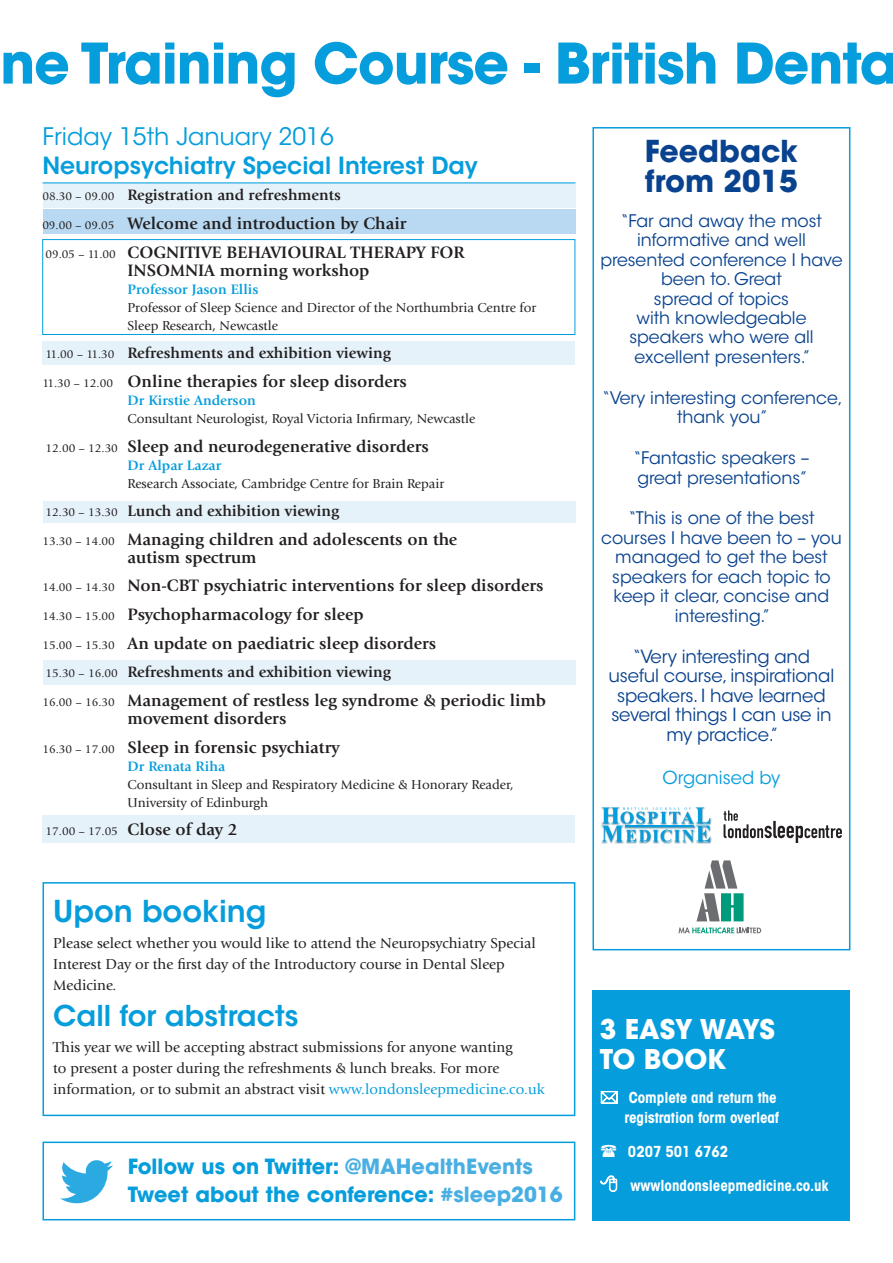
<style>
.page{position:relative;width:893px;height:1263px;background:#fff}
.page>*{position:absolute;margin:0;border:0;box-sizing:border-box;transform-origin:0 0}
.t1{font:700 55.5px "ITC Avant Garde Std";letter-spacing:-.02em;color:#069ddc}
.t2{font:700 30px/30px "ITC Avant Garde Std";color:#09428e}
.t3{font:600 30px "ITC Avant Garde Std";color:#069ddc}
.t4{font:600 28.5px "ITC Avant Garde Std";color:#069ddc}
.t5{font:700 27px/30px "ITC Avant Garde Std";color:#fff}
.t6{font:24px "ITC Avant Garde Std";color:#069ddc}
.t7{font:600 23.55px "ITC Avant Garde Std";color:#069ddc}
.t8{font:700 20.85px/28.7px "ITC Avant Garde Std";color:#069ddc}
.t9{font:18px/19.5px "ITC Avant Garde Std";letter-spacing:-.01em;color:#09428e;text-align:center}
.t10{font:17.85px "ITC Avant Garde Std";color:#069ddc}
.t11{font:700 17.25px/28.7px "Giovanni Std";color:#231f20}
.t12{font:17.25px/19.5px "ITC Avant Garde Std";color:#09428e;text-align:center}
.t13{font:700 15.75px "Giovanni Std";color:#231f20}
.t14{font:15px/21px "Giovanni Std";color:#231f20}
.t15{font:700 condensed 15px/19.8px "ITC Avant Garde Std";letter-spacing:-.005em;color:#fff}
.t16{font:700 14.25px "Giovanni Std";color:#069ddc}
.t17{font:13.5px/18px "Giovanni Std";color:#231f20}
.t18{font:12px "Giovanni Std";color:#231f20}
.s1{font-weight:400;font-size:12px}
.s2{font-weight:700;font-size:17.25px}
.s3{color:#069ddc}
.s4{color:#49afe3}
</style>
<div class="page">
<div style="left:42px;top:816px;width:533px;height:27px;background:#e6f2fa"></div>
<div style="left:43px;top:660px;width:532px;height:25px;background:#e6f2fa"></div>
<div style="left:42px;top:342px;width:533px;height:23px;background:#e6f2fa"></div>
<div style="left:43px;top:501px;width:532px;height:22px;background:#e6f2fa"></div>
<div style="left:43px;top:1141px;width:532px;height:79px;border:2px solid #069ddc"></div>
<div style="left:43px;top:882px;width:532px;height:234px;border:2px solid #069ddc"></div>
<div style="left:43px;top:185px;width:532px;height:23px;background:#e6f2fa"></div>
<div style="left:43px;top:209px;width:532px;height:25px;background:#b8d9f1"></div>
<div style="left:42px;top:239px;width:533px;height:96px;border:1px solid #069ddc"></div>
<div style="left:592px;top:127px;width:258px;height:823px;border:2px solid #069ddc"></div>
<svg style="left:696px;top:860px;width:48px;height:61px"></svg>
<svg style="left:678px;top:927px;width:83px;height:6px"></svg>
<img style="left:601px;top:807px;width:111px;height:37px">
<svg style="left:602px;top:807px;width:108px;height:34px"></svg>
<img style="left:624px;top:824px;width:73px;height:6px">
<hr style="left:625px;top:826px;width:69px;height:1px;background:#069ddc">
<svg style="left:723px;top:810px;width:119px;height:33px"></svg>
<svg style="left:60px;top:1160px;width:53px;height:43px"></svg>
<hr style="left:43px;top:182px;width:532px;height:1px;background:#069ddc">
<div style="left:592px;top:990px;width:258px;height:230px;background:#069ddc"></div>
<svg style="left:600px;top:1091px;width:18px;height:13px"></svg>
<svg style="left:600px;top:1175px;width:18px;height:17px"></svg>
<h1 class="t1" style="left:0;top:27px;width:900px">ne Training Course - British Denta</h1>
<h3 class="t6" style="left:43px;top:122px;width:293px">Friday 15th January 2016</h3>
<h3 class="t7" style="left:43px;top:150px;width:437px">Neuropsychiatry Special Interest Day</h3>
<p class="t13" style="left:43px;top:186px;width:300px"><span class="s1">08.30 – 09.00</span> Registration and refreshments</p>
<p class="t11" style="left:43px;top:209px;width:424px"><span class="s1">09.00 – 09.05</span> Welcome and introduction by Chair<br><span class="s1">09.05 – 11.00</span> COGNITIVE BEHAVIOURAL THERAPY FOR</p>
<p class="t11" style="left:128px;top:256px;width:243px">INSOMNIA morning workshop</p>
<p class="t16" style="left:128px;top:281px;width:132px">Professor Jason Ellis</p>
<p class="t17" style="left:128px;top:298px;width:410px">Professor of Sleep Science and Director of the Northumbria Centre for<br>Sleep Research, Newcastle</p>
<p class="t13" style="left:46px;top:344px;width:347px"><span class="s1">11.00 – 11.30</span> Refreshments and exhibition viewing</p>
<p class="t11" style="left:43px;top:367px;width:366px"><span class="s1">11.30 – 12.00</span> Online therapies for sleep disorders</p>
<p class="t16" style="left:128px;top:392px;width:130px">Dr Kirstie Anderson</p>
<p class="t17" style="left:128px;top:410px;width:349px">Consultant Neurologist, Royal Victoria Infirmary, Newcastle</p>
<p class="t11" style="left:46px;top:432px;width:385px"><span class="s1">12.00 – 12.30</span> Sleep and neurodegenerative disorders</p>
<p class="t16" style="left:128px;top:457px;width:95px">Dr Alpar Lazar</p>
<p class="t17" style="left:128px;top:474px;width:318px">Research Associate, Cambridge Centre for Brain Repair</p>
<p class="t13" style="left:46px;top:502px;width:295px"><span class="s1">12.30 – 13.30</span> Lunch and exhibition viewing</p>
<p class="t11" style="left:128px;top:530px;width:331px;line-height:18px;text-indent:-85px"><span class="s1">13.30 – 14.00</span> Managing children and adolescents on the autism spectrum</p>
<p class="t11" style="left:43px;top:571px;width:503px"><span class="s1">14.00 – 14.30</span> Non-CBT psychiatric interventions for sleep disorders<br><span class="s1">14.30 – 15.00</span> Psychopharmacology for sleep<br><span class="s1">15.00 – 15.30</span> An update on paediatric sleep disorders</p>
<p class="t13" style="left:46px;top:663px;width:347px"><span class="s1">15.30 – 16.00</span> Refreshments and exhibition viewing</p>
<p class="t11" style="left:128px;top:691px;width:420px;line-height:18px;text-indent:-85px"><span class="s1">16.00 – 16.30</span> Management of restless leg syndrome &amp; periodic limb movement disorders</p>
<p class="t11" style="left:43px;top:733px;width:299px"><span class="s1">16.30 – 17.00</span> Sleep in forensic psychiatry</p>
<p class="t16" style="left:128px;top:758px;width:99px">Dr Renata Riha</p>
<p class="t17" style="left:128px;top:775px;width:387px">Consultant in Sleep and Respiratory Medicine &amp; Honorary Reader,<br>University of Edinburgh</p>
<p class="t18" style="left:46px;top:824px;width:193px">17.00 – 17.05 <span class="s2">Close of day 2</span></p>
<h2 class="t3" style="left:53px;top:892px;width:215px">Upon booking</h2>
<p class="t14" style="left:53px;top:932px;width:484px">Please select whether you would like to attend the Neuropsychiatry Special<br>Interest Day or the first day of the Introductory course in Dental Sleep<br>Medicine.</p>
<h3 class="t4" style="left:53px;top:998px;width:247px">Call for abstracts</h3>
<p class="t14" style="left:53px;top:1036px;width:493px">This year we will be accepting abstract submissions for anyone wanting<br>to present a poster during the refreshments &amp; lunch breaks. For more information, or to submit an abstract visit <span class="s3">www.londonsleepmedicine.co.uk</span></p>
<p class="t8" style="left:128px;top:1151px;width:436px">Follow us on Twitter: <span class="s4">@MAHealthEvents<br></span>Tweet about the conference: <span class="s4">#sleep2016</span></p>
<h2 class="t2" style="left:645px;top:136px;width:155px">Feedback from 2015</h2>
<p class="t12" style="left:600px;top:211px;width:244px">“Far and away the most informative and well presented conference I have been to. Great<br>spread of topics<br>with knowledgeable speakers who were all excellent presenters.”</p>
<p class="t12" style="left:602px;top:388px;width:242px">“Very interesting conference, thank you”</p>
<p class="t12" style="left:634px;top:448px;width:177px;text-align:left">“Fantastic speakers – great presentations”</p>
<p class="t12" style="left:601px;top:508px;width:242px">“This is one of the best courses I have been to – you managed to get the best speakers for each topic to keep it clear, concise and interesting.”</p>
<p class="t9" style="left:609px;top:647px;width:227px">“Very interesting and useful course, inspirational speakers. I have learned several things I can use in my practice.”</p>
<p class="t10" style="left:663px;top:767px;width:119px">Organised by</p>
<h3 class="t5" style="left:600px;top:1014px;width:168px;text-indent:75px">y ways to book</h3>
<p class="t15" style="left:624px;top:1088px;width:156px">Complete and return the registration form overleaf</p>
<p class="t15" style="left:628px;top:1142px;width:102px">0207 501 6762</p>
<p class="t15" style="left:630px;top:1176px;width:199px">wwwlondonsleepmedicine.co.uk</p>
<h3 class="t5" style="left:600px;top:1014px;width:33px">3 eas</h3>
</div>
